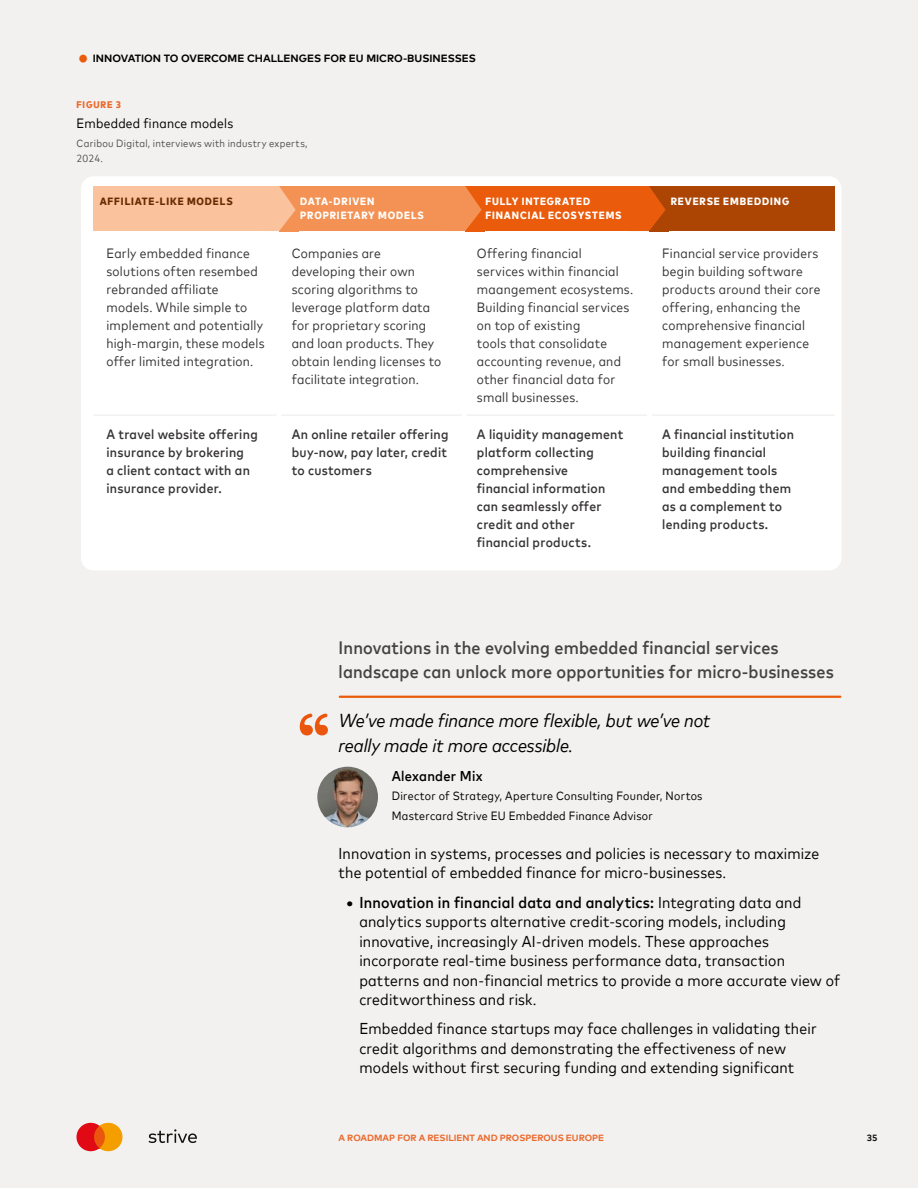
<style>
.page{position:relative;width:918px;height:1188px;background:#f2f1ef}
.page>*{position:absolute;margin:0;border:0;box-sizing:border-box;transform-origin:0 0}
.B0_quote{font:italic 18.75px/24.3px "Mark For MC Nrw";letter-spacing:-.005em;color:#000}
.t1{font:500 18px/24.3px "Mark For MC Nrw";letter-spacing:.01em;color:#434343}
.B1{font:15.75px/19.5px "Mark For MC Nrw";letter-spacing:.015em;color:#000}
.Q1{font:500 14.25px "Mark For MC Nrw";letter-spacing:.02em;color:#000}
.Table_body{font:13.5px/18px "Mark For MC Nrw";letter-spacing:.02em;color:#363334}
.Table_body-2{font:500 13.5px/18px "Mark For MC Nrw";letter-spacing:.02em;color:#363334}
.Fig_title{font:13.5px "Mark For MC Nrw";letter-spacing:.02em;color:#000}
.Q2{font:12px "Mark For MC Nrw";letter-spacing:.025em;color:#000}
.TAble_head{font:800 10.5px/14.2px "Mark For MC Nrw";letter-spacing:.08em;color:#fff}
.t2{font:700 10.5px "Mark Offc For MC";color:#000}
.t3{font:10.5px/14.7px "Mark For MC Nrw";letter-spacing:.03em;color:#53514e}
.TAble_head-2{font:800 10.5px "Mark For MC Nrw";letter-spacing:.085em;color:#6a2b00}
.Fig_title-2{font:800 9.6px "Mark For MC Nrw";letter-spacing:.09em;color:#ec672a}
.t4{font:700 9px "Mark Offc For MC";color:#ec672a}
.t5{font:700 9px "Mark Offc For MC";color:#141413}
.s1{font-weight:400;font-size:31.5px;color:#ea5b0b}
.s2{font-weight:800}
.s3{font-weight:500}
</style>
<div class="page">
<div style="left:81px;top:176px;width:760px;height:395px;background:#fff;border-radius:13px"></div>
<div style="left:94px;top:186px;width:185px;height:45px;background:#fac39d"></div>
<div style="left:279px;top:186px;width:185px;height:45px;background:#f39254"></div>
<div style="left:464px;top:186px;width:185px;height:45px;background:#ea5b0b"></div>
<div style="left:649px;top:186px;width:186px;height:45px;background:#ac4504"></div>
<hr style="left:94px;top:414px;width:183px;height:2px;background:#f2f1ef">
<hr style="left:281px;top:414px;width:181px;height:2px;background:#f2f1ef">
<hr style="left:466px;top:414px;width:181px;height:2px;background:#f2f1ef">
<hr style="left:652px;top:414px;width:183px;height:2px;background:#f2f1ef">
<hr style="left:340px;top:696px;width:500px;height:2px;background:#ea5b0b">
<svg style="left:299px;top:713px;width:29px;height:23px"></svg>
<img style="left:317px;top:767px;width:61px;height:60px;border-radius:30px">
<svg style="left:279px;top:186px;width:17px;height:45px"></svg>
<svg style="left:464px;top:186px;width:18px;height:45px"></svg>
<svg style="left:649px;top:186px;width:17px;height:45px"></svg>
<svg style="left:149px;top:1129px;width:48px;height:14px"></svg>
<svg style="left:77px;top:1123px;width:46px;height:28px"></svg>
<p class="t2" style="left:76px;top:51px;width:25px"><span class="s1">•</span> INNOVA</p>
<p class="t2" style="left:135px;top:51px;width:55px">TION TO OVER</p>
<p class="t2" style="left:211px;top:51px;width:16px">COME</p>
<p class="t2" style="left:247px;top:51px;width:45px">CHALLENGE</p>
<p class="t2" style="left:314px;top:51px;width:49px">S FOR EUM</p>
<p class="t2" style="left:376px;top:51px;width:101px">ICRO‑BUSINESSES</p>
<p class="Fig_title-2" style="left:77px;top:97px;width:46px">FIGURE 3</p>
<p class="Fig_title" style="left:77px;top:113px;width:158px">Embedded finance models</p>
<p class="t3" style="left:77px;top:135px;width:233px">Caribou Digital, interviews with industry experts,<br>2024.</p>
<p class="TAble_head-2" style="left:100px;top:193px;width:135px">AFFILIATE-LIKE MODELS</p>
<p class="TAble_head" style="left:300px;top:193px;width:125px">DATA-DRIVEN<br>PROPRIETARY MODELS</p>
<p class="TAble_head" style="left:485px;top:193px;width:138px">FULLY INTEGRATED<br>FINANCIAL ECOSYSTEMS</p>
<p class="TAble_head" style="left:671px;top:193px;width:120px">REVERSE EMBEDDING</p>
<p class="Table_body" style="left:106px;top:244px;width:160px">Early embedded finance solutions often resembed rebranded affiliate models. While simple to implement and potentially high-margin, these models offer limited integration.</p>
<p class="Table_body" style="left:292px;top:244px;width:151px">Companies are developing their own scoring algorithms to leverage platform data for proprietary scoring and loan products. They obtain lending licenses to facilitate integration.</p>
<p class="Table_body" style="left:477px;top:244px;width:158px">Offering financial<br>services within financial maangement ecosystems.<br>Building financial services on top of existing<br>tools that consolidate accounting revenue, and other financial data for small businesses.</p>
<p class="Table_body" style="left:662px;top:244px;width:160px">Financial service providers begin building software products around their core offering, enhancing the comprehensive financial management experience for small businesses.</p>
<p class="Table_body-2" style="left:106px;top:424px;width:153px">A travel website offering insurance by brokering<br>a client contact with an insurance provider.</p>
<p class="Table_body-2" style="left:292px;top:424px;width:158px;text-align:justify">An online retailer offering buy‑now, pay later, credit to customers</p>
<p class="Table_body-2" style="left:477px;top:424px;width:148px">A liquidity management platform collecting comprehensive financial information can seamlessly offer credit and other financial products.</p>
<p class="Table_body-2" style="left:662px;top:424px;width:133px">A financial institution building financial management tools and embedding them as a complement to lending products.</p>
<h3 class="t1" style="left:339px;top:634px;width:497px">Innovations in the evolving embedded financial services landscape can unlock more opportunities for micro-businesses</h3>
<p class="B0_quote" style="left:339px;top:707px;width:373px">We’ve made finance more flexible, but we’ve not really made it more accessible.</p>
<p class="Q1" style="left:392px;top:765px;width:92px">Alexander Mix</p>
<p class="Q2" style="left:392px;top:787px;width:312px">Director of Strategy, Aperture Consulting Founder, Nortos</p>
<p class="Q2" style="left:392px;top:807px;width:263px">Mastercard Strive EU Embedded Finance Advisor</p>
<p class="B1" style="left:339px;top:842px;width:482px">Innovation in systems, processes and policies is necessary to maximize the potential of embedded finance for micro-businesses.</p>
<p class="B1" style="left:359px;top:891px;width:482px;text-indent:-13px"><span class="s2">•</span> <span class="s3">Innovation in financial data and analytics:</span> Integrating data and analytics supports alternative credit-scoring models, including innovative, increasingly AI-driven models. These approaches incorporate real-time business performance data, transaction patterns and non-financial metrics to provide a more accurate view of creditworthiness and risk.</p>
<p class="B1" style="left:359px;top:1018px;width:459px">Embedded finance startups may face challenges in validating their credit algorithms and demonstrating the effectiveness of new models without first securing funding and extending significant</p>
<p class="t4" style="left:339px;top:1131px;width:17px">A ROA</p>
<p class="t4" style="left:367px;top:1131px;width:172px">DMAP FOR A RESILIENT AN D PROSPERO</p>
<p class="t4" style="left:551px;top:1131px;width:53px">US EUROPE</p>
<p class="t5" style="left:867px;top:1131px;width:12px">35</p>
</div>
